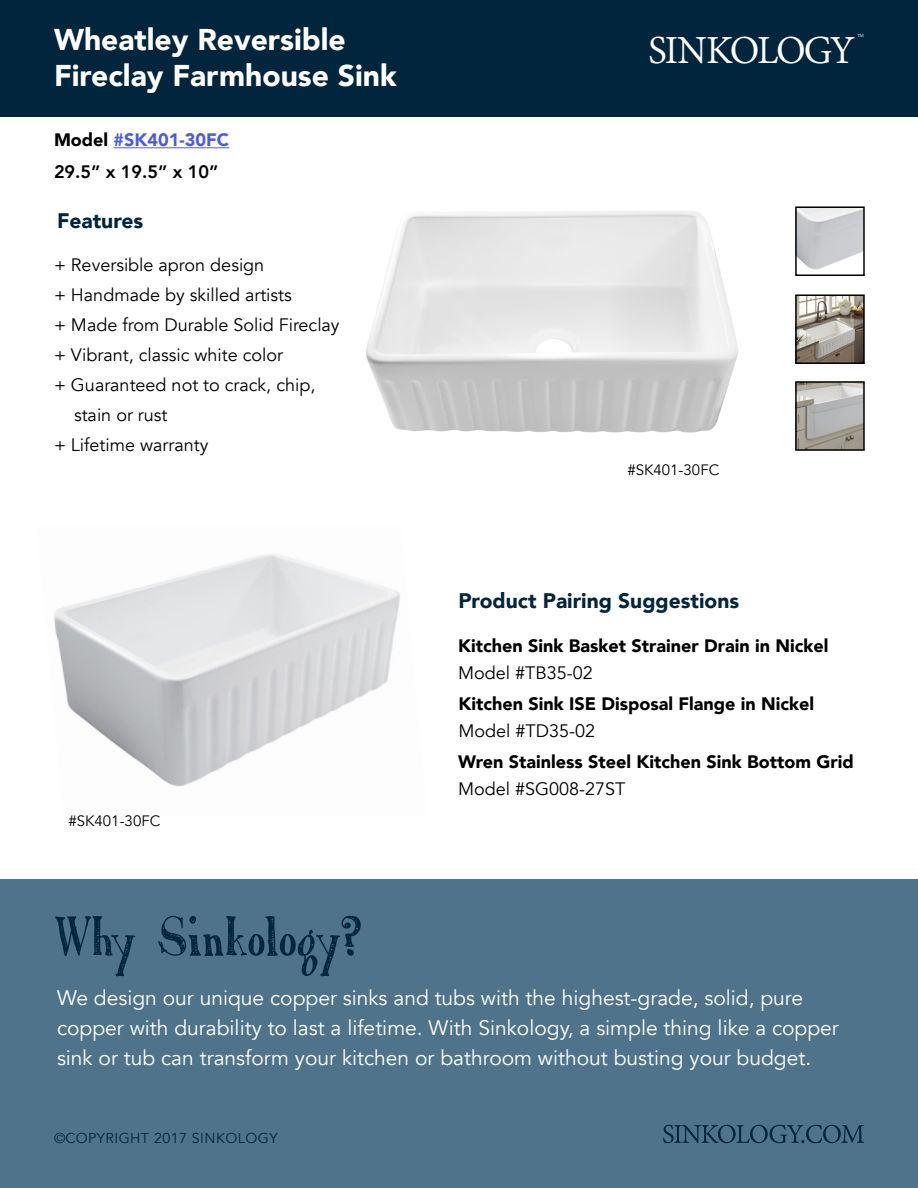
<style>
.page{position:relative;width:918px;height:1188px;background:#fff}
.page>*{position:absolute;margin:0;border:0;box-sizing:border-box;transform-origin:0 0}
.t1{font:53.25px "Austie Bost Roman Holiday Sketch";color:#00253d}
.t2{font:43.05px "Adobe Devanagari";letter-spacing:-.055em;color:#fff}
.t3{font:900 30px "Avenir";color:#fff}
.t4{font:21px/30px "Avenir";color:#fff}
.t5{font:900 21px "Avenir";color:#00253d}
.t6{font:18px "Avenir";color:#000}
.t7{font:900 18px "Avenir";color:#000}
.t8{font:900 18px "Avenir";color:#4f5cd6}
.t9{font:800 18px "Avenir";color:#000}
.t10{font:15px "Avenir";color:#000}
.t11{font:14.25px "Avenir";letter-spacing:.03em;color:#00253d}
.t12{font:4.95px "Adobe Devanagari";color:#fff}
.s1{color:#000}
</style>
<div class="page">
<div style="left:0;top:880px;width:918px;height:308px;background:#4f738a"></div>
<svg style="left:663px;top:1125px;width:201px;height:18px"></svg>
<div style="left:0;top:0;width:918px;height:117px;background:#00253d"></div>
<img style="left:366px;top:211px;width:372px;height:222px">
<img style="left:798px;top:297px;width:64px;height:64px">
<div style="left:795px;top:294px;width:70px;height:70px;border:2px solid #000"></div>
<img style="left:798px;top:384px;width:64px;height:64px">
<div style="left:795px;top:381px;width:70px;height:70px;border:2px solid #000"></div>
<img style="left:798px;top:209px;width:64px;height:61px">
<div style="left:795px;top:206px;width:70px;height:70px;border:2px solid #000"></div>
<hr style="left:114px;top:147px;width:115px;height:1px;background:#4f5cd6">
<img style="left:54px;top:554px;width:346px;height:233px">
<p class="t3" style="left:54px;top:13px;width:293px">Wheatley Reversible</p>
<p class="t3" style="left:54px;top:49px;width:344px">Fireclay Farmhouse Sink</p>
<p class="t8" style="left:54px;top:125px;width:177px"><span class="s1">Model</span> #SK401-30FC</p>
<p class="t9" style="left:54px;top:158px;width:166px">29.5” x 19.5” x 10”</p>
<p class="t5" style="left:57px;top:203px;width:88px">Features</p>
<p class="t6" style="left:54px;top:254px;width:212px">+ Reversible apron design</p>
<p class="t6" style="left:54px;top:284px;width:239px">+ Handmade by skilled artists</p>
<p class="t6" style="left:54px;top:314px;width:287px">+ Made from Durable Solid Fireclay</p>
<p class="t6" style="left:54px;top:344px;width:231px">+ Vibrant, classic white color</p>
<p class="t6" style="left:54px;top:374px;width:263px">+ Guaranteed not to crack, chip,</p>
<p class="t6" style="left:74px;top:404px;width:95px">stain or rust</p>
<p class="t6" style="left:54px;top:434px;width:156px">+ Lifetime warranty</p>
<p class="t10" style="left:69px;top:811px;width:93px">#SK401-30FC</p>
<p class="t12" style="left:857px;top:33px;width:8px">TM</p>
<p class="t2" style="left:648px;top:26px;width:209px">SINKOLOGY</p>
<p class="t10" style="left:628px;top:461px;width:93px">#SK401-30FC</p>
<p class="t5" style="left:458px;top:582px;width:282px">Product Pairing Suggestions</p>
<p class="t7" style="left:458px;top:631px;width:372px">Kitchen Sink Basket Strainer Drain in Nickel</p>
<p class="t6" style="left:458px;top:662px;width:136px">Model #TB35-02</p>
<p class="t7" style="left:458px;top:688px;width:357px">Kitchen Sink ISE Disposal Flange in Nickel</p>
<p class="t6" style="left:458px;top:720px;width:138px">Model #TD35-02</p>
<p class="t7" style="left:458px;top:746px;width:397px">Wren Stainless Steel Kitchen Sink Bottom Grid</p>
<p class="t6" style="left:458px;top:778px;width:169px">Model #SG008-27ST</p>
<p class="t1" style="left:54px;top:905px;width:309px">Why Sinkology?</p>
<p class="t4" style="left:57px;top:983px;width:783px">We design our unique copper sinks and tubs with the highest-grade, solid, pure copper with durability to last a lifetime. With Sinkology, a simple thing like a copper sink or tub can transform your kitchen or bathroom without busting your budget.</p>
<p class="t11" style="left:54px;top:1130px;width:225px">©COPYRIGHT 2017 SINKOLOGY</p>
</div>
